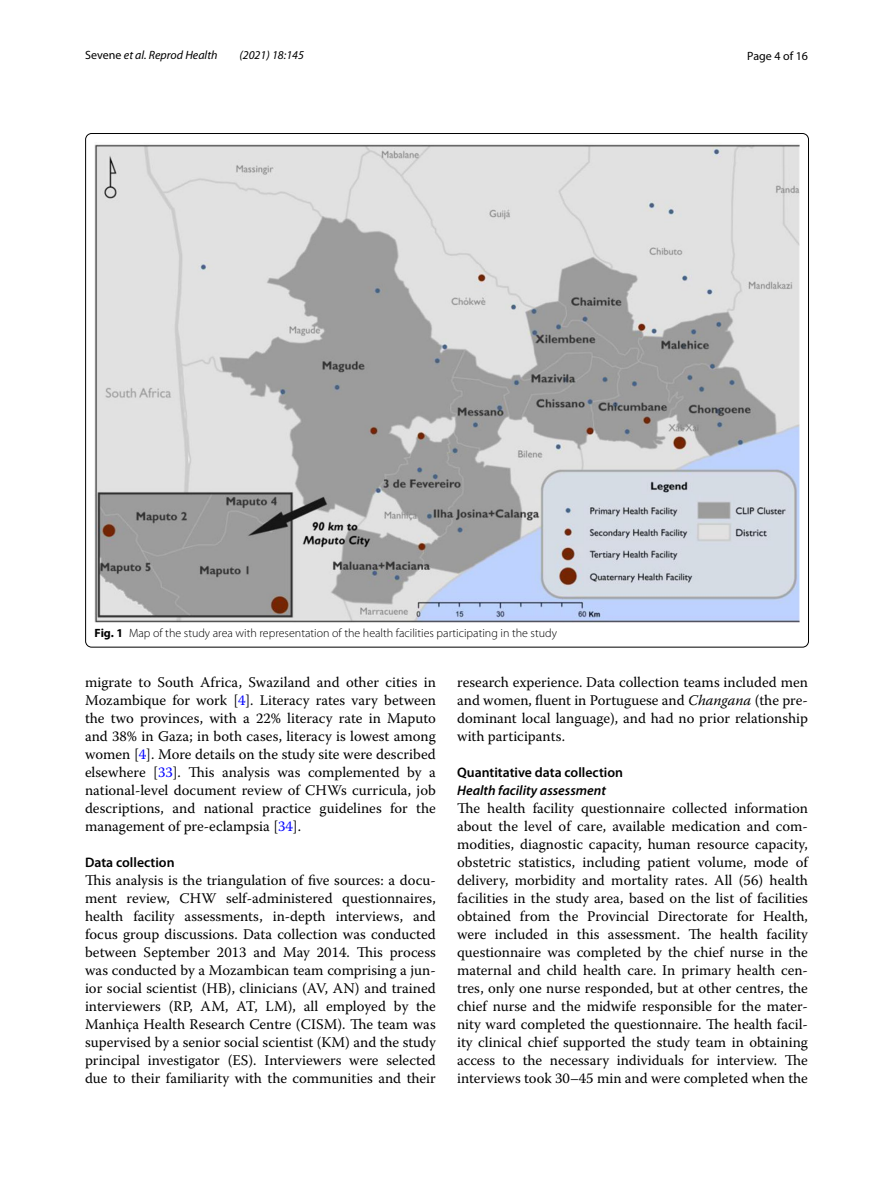
<style>
.page{position:relative;width:893px;height:1187px;background:#fff}
.page>*{position:absolute;margin:0;border:0;box-sizing:border-box;transform-origin:0 0}
.t1{font:14.7px/18px "Warnock Pro";color:#000;text-align:justify}
.t2{font:600 13.8px "Myriad Pro";color:#000}
.t3{font:italic 600 13.8px "Myriad Pro";color:#000}
.t4{font:300 12px "Myriad Pro";color:#000}
.t5{font:italic 12px "Myriad Pro";color:#000}
.t6{font:12px "Myriad Pro";color:#000}
.s1{font-style:normal}
.s2{font-weight:700}
.s3{color:#00f}
.s4{font-style:italic}
</style>
<div class="page">
<img style="left:94px;top:144px;width:706px;height:478px">
<p class="t5" style="left:85px;top:48px;width:134px"><span class="s1">Sevene</span> et al. Reprod Health</p>
<p class="t5" style="left:239px;top:48px;width:66px">(2021) 18:145</p>
<p class="t6" style="left:747px;top:48px;width:62px">Page 4 of 16</p>
<p class="t4" style="left:95px;top:626px;width:464px"><span class="s2">Fig. 1</span> Map of the study area with representation of the health facilities participating in the study</p>
<p class="t1" style="left:85px;top:673px;width:352px">migrate to South Africa, Swaziland and other cities in Mozambique for work [<span class="s3">4</span>]. Literacy rates vary between the two provinces, with a 22% literacy rate in Maputo and 38% in Gaza; in both cases, literacy is lowest among women [<span class="s3">4</span>]. More details on the study site were described elsewhere [<span class="s3">33</span>]. This analysis was complemented by a national-level document review of CHWs curricula, job descriptions, and national practice guidelines for the management of pre-eclampsia [<span class="s3">34</span>].</p>
<p class="t2" style="left:85px;top:853px;width:91px">Data collection</p>
<p class="t1" style="left:85px;top:871px;width:352px">This analysis is the triangulation of five sources: a docu&shy;ment review, CHW self-administered questionnaires, health facility assessments, in-depth interviews, and focus group discussions. Data collection was conducted between September 2013 and May 2014. This process was conducted by a Mozambican team comprising a jun&shy;ior social scientist (HB), clinicians (AV, AN) and trained interviewers (RP, AM, AT, LM), all employed by the Manhiça Health Research Centre (CISM). The team was supervised by a senior social scientist (KM) and the study principal investigator (ES). Interviewers were selected due to their familiarity with the communities and their</p>
<p class="t1" style="left:457px;top:673px;width:352px">research experience. Data collection teams included men and women, fluent in Portuguese and <span class="s4">Changana</span> (the pre&shy;dominant local language), and had no prior relationship with participants.</p>
<p class="t2" style="left:457px;top:763px;width:167px">Quantitative data collection</p>
<p class="t3" style="left:457px;top:781px;width:150px">Health facility assessment</p>
<p class="t1" style="left:457px;top:799px;width:352px">The health facility questionnaire collected information about the level of care, available medication and com&shy;modities, diagnostic capacity, human resource capacity, obstetric statistics, including patient volume, mode of delivery, morbidity and mortality rates. All (56) health facilities in the study area, based on the list of facilities obtained from the Provincial Directorate for Health, were included in this assessment. The health facility questionnaire was completed by the chief nurse in the maternal and child health care. In primary health cen&shy;tres, only one nurse responded, but at other centres, the chief nurse and the midwife responsible for the mater&shy;nity ward completed the questionnaire. The health facil&shy;ity clinical chief supported the study team in obtaining access to the necessary individuals for interview. The interviews took 30–45 min and were completed when the</p>
</div>
